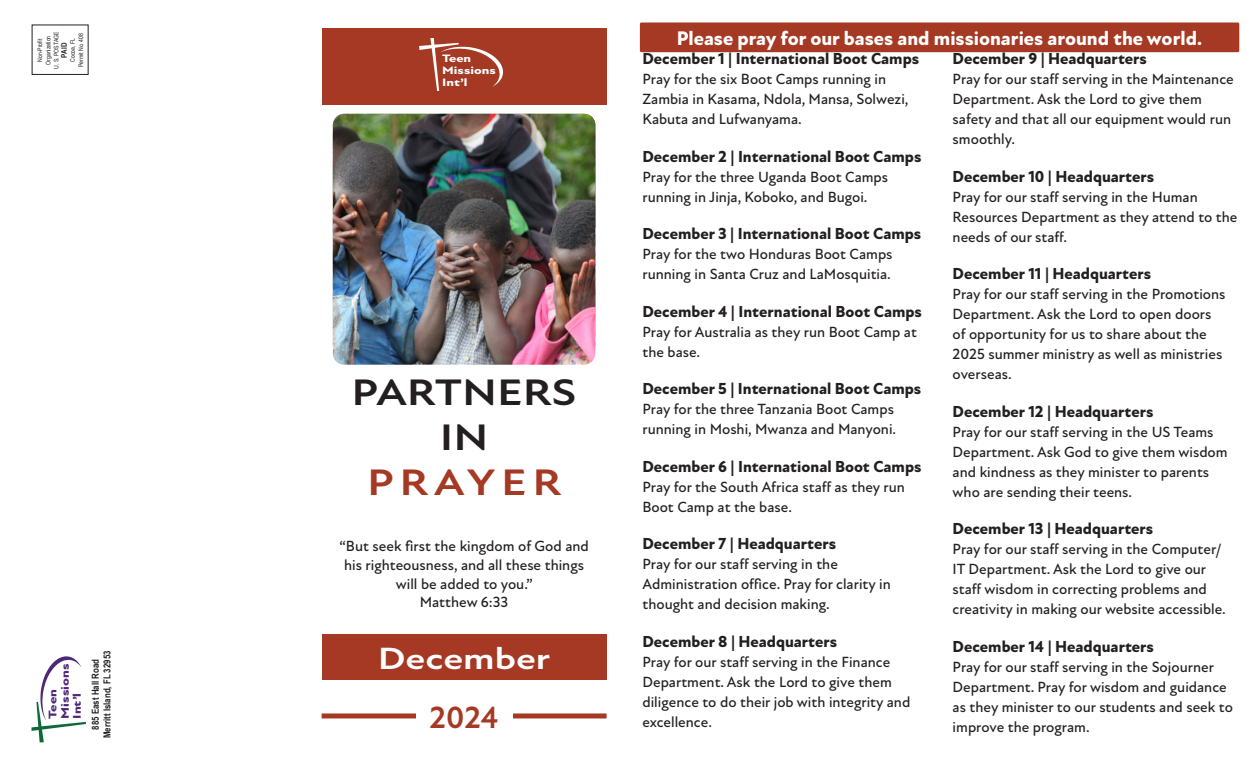
<style>
.page{position:relative;width:1260px;height:765px;background:#fff}
.page>*{position:absolute;margin:0;border:0;box-sizing:border-box;transform-origin:0 0}
.t1{font:700 37.5px "New Atten";color:#231f20;scale:1.24 1}
.t2{font:700 37.5px "New Atten";letter-spacing:.12em;color:#a53923;scale:1.24 1}
.t3{font:700 31.25px "New Atten";color:#fff;scale:1.26 1}
.t4{font:700 31.25px "New Atten";color:#a53923}
.t5{font:800 20px "New Atten";color:#fff}
.Heading{font:800 16.25px "New Atten";color:#231f20}
.Body{font:500 15px/20px "New Atten";color:#231f20}
.t6{font:800 11.25px/12.1px "New Atten";color:#4e2776;scale:1.28 1}
.t7{font:800 11px/11.9px "New Atten";color:#fff;scale:1.28 1}
.t8{font:700 9.62px "Arial Narrow";color:#231f20}
.t9{font:700 7.75px "Arial Narrow";color:#231f20}
.t10{font:6.25px "Arial Narrow";color:#231f20}
</style>
<div class="page">
<div style="left:322px;top:713px;width:285px;height:5px;background:#a53923"></div>
<div style="left:322px;top:634px;width:285px;height:46px;background:#a53923"></div>
<div style="left:322px;top:29px;width:285px;height:76px;background:#a53923"></div>
<div style="left:416px;top:696px;width:96px;height:40px;background:#fff"></div>
<img style="left:333px;top:114px;width:262px;height:251px">
<div style="left:640px;top:22px;width:599px;height:30px;background:#a53923;border-radius:2px"></div>
<svg style="left:32px;top:656px;width:54px;height:86px"></svg>
<p class="t10" style="left:35px;top:62px;width:25px;rotate:-90deg">Non-Profit</p>
<p class="t10" style="left:44px;top:65px;width:31px;rotate:-90deg">Organization</p>
<p class="t10" style="left:52px;top:69px;width:39px;rotate:-90deg">U. S. POSTAGE</p>
<p class="t9" style="left:58px;top:58px;width:16px;rotate:-90deg">PAID</p>
<p class="t10" style="left:68px;top:62px;width:25px;rotate:-90deg">Cocoa, FL</p>
<p class="t10" style="left:76px;top:67px;width:36px;rotate:-90deg">Permit No. 408</p>
<p class="t6" style="left:47px;top:719px;width:44px;rotate:-90deg">Teen<br>Missions<br>Int’l</p>
<p class="t8" style="left:88px;top:730px;width:72px;rotate:-90deg">885 East Hall Road</p>
<p class="t8" style="left:100px;top:738px;width:89px;rotate:-90deg">Merritt Island, FL 32953</p>
<p class="t7" style="left:442px;top:53px;width:43px">Teen<br>Missions<br>Int’l</p>
<p class="t1" style="left:352px;top:370px;width:183px">PARTNERS</p>
<p class="t1" style="left:440px;top:415px;width:41px">IN</p>
<p class="t2" style="left:367px;top:460px;width:158px">PRAYER</p>
<p class="Body" style="left:339px;top:537px;width:251px;line-height:18.8px;text-align:center">“But seek first the kingdom of God and his righteousness, and all these things will be added to you.”</p>
<p class="Body" style="left:420px;top:593px;width:90px">Matthew 6:33</p>
<p class="t3" style="left:378px;top:640px;width:139px">December</p>
<p class="t4" style="left:430px;top:699px;width:70px">2024</p>
<p class="t5" style="left:677px;top:26px;width:527px">Please pray for our bases and missionaries around the world.</p>
<p class="Heading" style="left:642px;top:49px;width:278px">December 1 | International Boot Camps</p>
<p class="Body" style="left:642px;top:70px;width:268px">Pray for the six Boot Camps running in<br>Zambia in Kasama, Ndola, Mansa, Solwezi,<br>Kabuta and Lufwanyama.</p>
<p class="Heading" style="left:642px;top:147px;width:281px">December 2 | International Boot Camps</p>
<p class="Body" style="left:642px;top:167px;width:247px">Pray for the three Uganda Boot Camps running in Jinja, Koboko, and Bugoi.</p>
<p class="Heading" style="left:642px;top:224px;width:280px">December 3 | International Boot Camps</p>
<p class="Body" style="left:642px;top:245px;width:252px">Pray for the two Honduras Boot Camps running in Santa Cruz and LaMosquitia.</p>
<p class="Heading" style="left:642px;top:302px;width:281px">December 4 | International Boot Camps</p>
<p class="Body" style="left:642px;top:322px;width:276px">Pray for Australia as they run Boot Camp at the base.</p>
<p class="Heading" style="left:642px;top:379px;width:280px">December 5 | International Boot Camps</p>
<p class="Body" style="left:642px;top:400px;width:255px">Pray for the three Tanzania Boot Camps running in Moshi, Mwanza and Manyoni.</p>
<p class="Heading" style="left:642px;top:457px;width:281px">December 6 | International Boot Camps</p>
<p class="Body" style="left:642px;top:477px;width:264px">Pray for the South Africa staff as they run<br>Boot Camp at the base.</p>
<p class="Heading" style="left:642px;top:534px;width:195px">December 7 | Headquarters</p>
<p class="Body" style="left:642px;top:555px;width:250px">Pray for our staff serving in the<br>Administration office. Pray for clarity in thought and decision making.</p>
<p class="Heading" style="left:642px;top:632px;width:196px">December 8 | Headquarters</p>
<p class="Body" style="left:642px;top:652px;width:269px">Pray for our staff serving in the Finance Department. Ask the Lord to give them diligence to do their job with integrity and excellence.</p>
<p class="Heading" style="left:953px;top:49px;width:196px">December 9 | Headquarters</p>
<p class="Body" style="left:953px;top:70px;width:283px">Pray for our staff serving in the Maintenance Department. Ask the Lord to give them safety and that all our equipment would run smoothly.</p>
<p class="Heading" style="left:953px;top:167px;width:203px">December 10 | Headquarters</p>
<p class="Body" style="left:953px;top:187px;width:286px">Pray for our staff serving in the Human<br>Resources Department as they attend to the needs of our staff.</p>
<p class="Heading" style="left:953px;top:264px;width:200px">December 11 | Headquarters</p>
<p class="Body" style="left:953px;top:285px;width:274px">Pray for our staff serving in the Promotions Department. Ask the Lord to open doors of opportunity for us to share about the 2025 summer ministry as well as ministries overseas.</p>
<p class="Heading" style="left:953px;top:402px;width:202px">December 12 | Headquarters</p>
<p class="Body" style="left:953px;top:422px;width:277px">Pray for our staff serving in the US Teams Department. Ask God to give them wisdom and kindness as they minister to parents who are sending their teens.</p>
<p class="Heading" style="left:953px;top:519px;width:202px">December 13 | Headquarters</p>
<p class="Body" style="left:953px;top:540px;width:275px">Pray for our staff serving in the Computer/ IT Department. Ask the Lord to give our staff wisdom in correcting problems and creativity in making our website accessible.</p>
<p class="Heading" style="left:953px;top:637px;width:203px">December 14 | Headquarters</p>
<p class="Body" style="left:953px;top:657px;width:282px">Pray for our staff serving in the Sojourner Department. Pray for wisdom and guidance as they minister to our students and seek to improve the program.</p>
</div>
